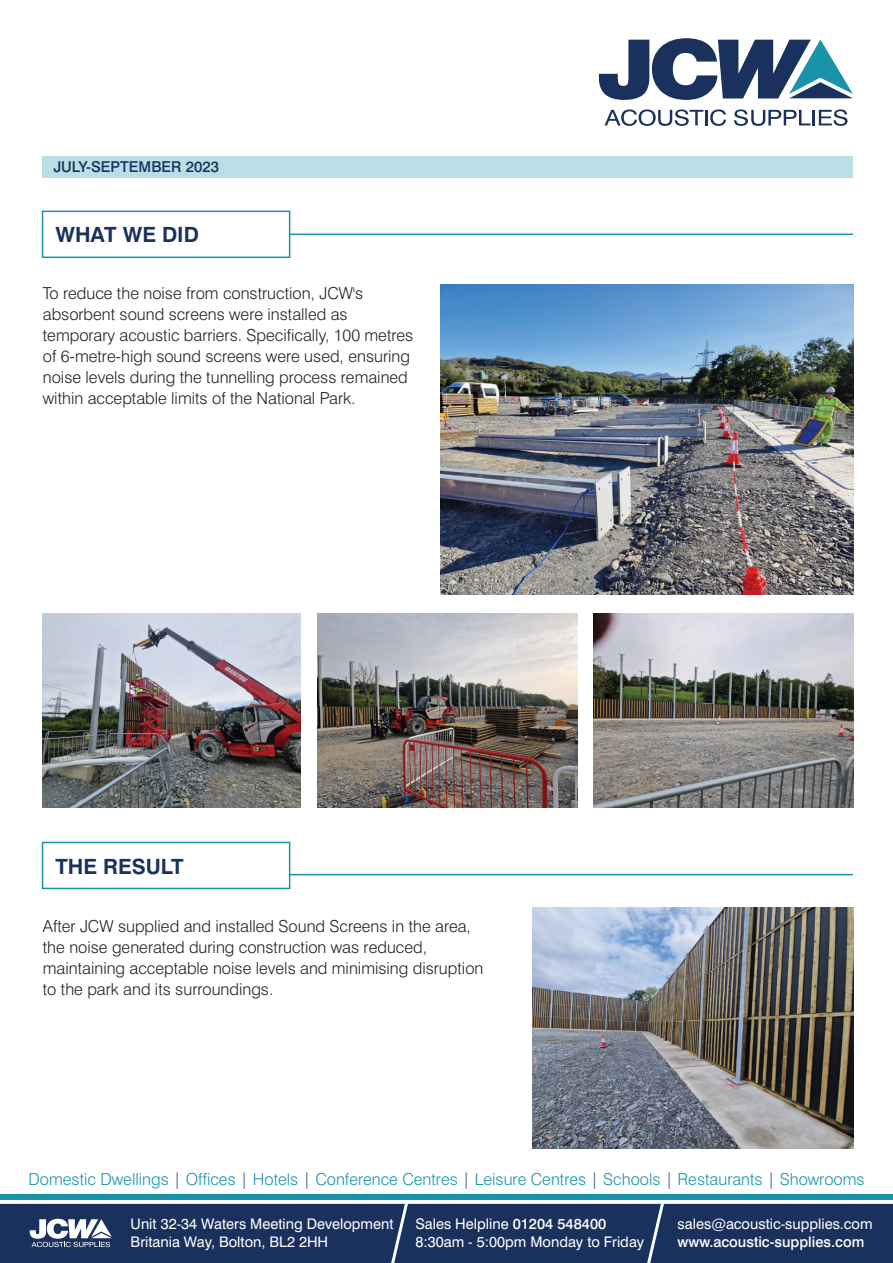
<style>
.page{position:relative;width:893px;height:1263px;background:#fff}
.page>*{position:absolute;margin:0;border:0;box-sizing:border-box;transform-origin:0 0}
.t1{font:700 21px "Swiss 721";color:#1a315e}
.t2{font:300 16.5px/21px "Swiss 721";color:#231f20}
.t3{font:300 16.5px "Swiss 721";color:#1993a8}
.t4{font:500 15px "Swiss 721";color:#1a315e}
.t5{font:14.7px/17.5px "Swiss 721 Roman";color:#fff}
.t6{font:500 14.7px "Swiss 721";color:#fff}
.s1{color:#1a315e}
.s2{font-family:"Swiss 721";font-weight:500}
</style>
<div class="page">
<div style="left:43px;top:156px;width:810px;height:22px;background:#badee5"></div>
<svg style="left:604px;top:109px;width:99px;height:17px"></svg>
<hr style="left:705px;top:110px;width:3px;height:15px;background:#1a315e">
<svg style="left:710px;top:109px;width:16px;height:17px"></svg>
<svg style="left:734px;top:109px;width:76px;height:17px"></svg>
<hr style="left:812px;top:110px;width:3px;height:15px;background:#1a315e">
<svg style="left:819px;top:109px;width:28px;height:17px"></svg>
<svg style="left:599px;top:38px;width:254px;height:62px"></svg>
<div style="left:0;top:1194px;width:893px;height:6px;background:#1993a8"></div>
<div style="left:0;top:1204px;width:893px;height:59px;background:#1a315e"></div>
<div style="left:42px;top:211px;width:248px;height:47px;border:2px solid #1993a8"></div>
<div style="left:42px;top:842px;width:248px;height:47px;border:2px solid #1993a8"></div>
<hr style="left:290px;top:234px;width:563px;height:1px;background:#1993a8">
<hr style="left:290px;top:874px;width:563px;height:1px;background:#1993a8">
<img style="left:594px;top:613px;width:259px;height:195px">
<img style="left:441px;top:284px;width:412px;height:310px">
<img style="left:318px;top:613px;width:259px;height:195px">
<img style="left:43px;top:614px;width:258px;height:193px">
<img style="left:533px;top:907px;width:320px;height:241px">
<p class="t4" style="left:53px;top:158px;width:167px">JULY-SEPTEMBER 2023</p>
<p class="t1" style="left:55px;top:222px;width:145px">WHAT WE DID</p>
<p class="t2" style="left:43px;top:283px;width:372px">To reduce the noise from construction, JCW's absorbent sound screens were installed as temporary acoustic barriers. Specifically, 100 metres of 6-metre-high sound screens were used, ensuring noise levels during the tunnelling process remained within acceptable limits of the National Park.</p>
<p class="t1" style="left:55px;top:853px;width:130px">THE RESULT</p>
<p class="t2" style="left:43px;top:915px;width:442px">After JCW supplied and installed Sound Screens in the area, the noise generated during construction was reduced, maintaining acceptable noise levels and minimising disruption to the park and its surroundings.</p>
<p class="t3" style="left:28px;top:1169px;width:838px">Domestic Dwellings <span class="s1">|</span> Offices <span class="s1">|</span> Hotels <span class="s1">|</span> Conference Centres <span class="s1">|</span> Leisure Centres <span class="s1">|</span> Schools <span class="s1">|</span> Restaurants <span class="s1">|</span> Showrooms</p>
<p class="t5" style="left:131px;top:1215px;width:264px">Unit 32-34 Waters Meeting Development<br>Britania Way, Bolton, BL2 2HH</p>
<p class="t5" style="left:415px;top:1215px;width:230px">Sales Helpline <span class="s2">01204 548400<br></span>8:30am - 5:00pm Monday to Friday</p>
<p class="t5" style="left:678px;top:1215px;width:197px">sales@acoustic-supplies.com</p>
<p class="t6" style="left:678px;top:1233px;width:188px">www.acoustic-supplies.com</p>
</div>
